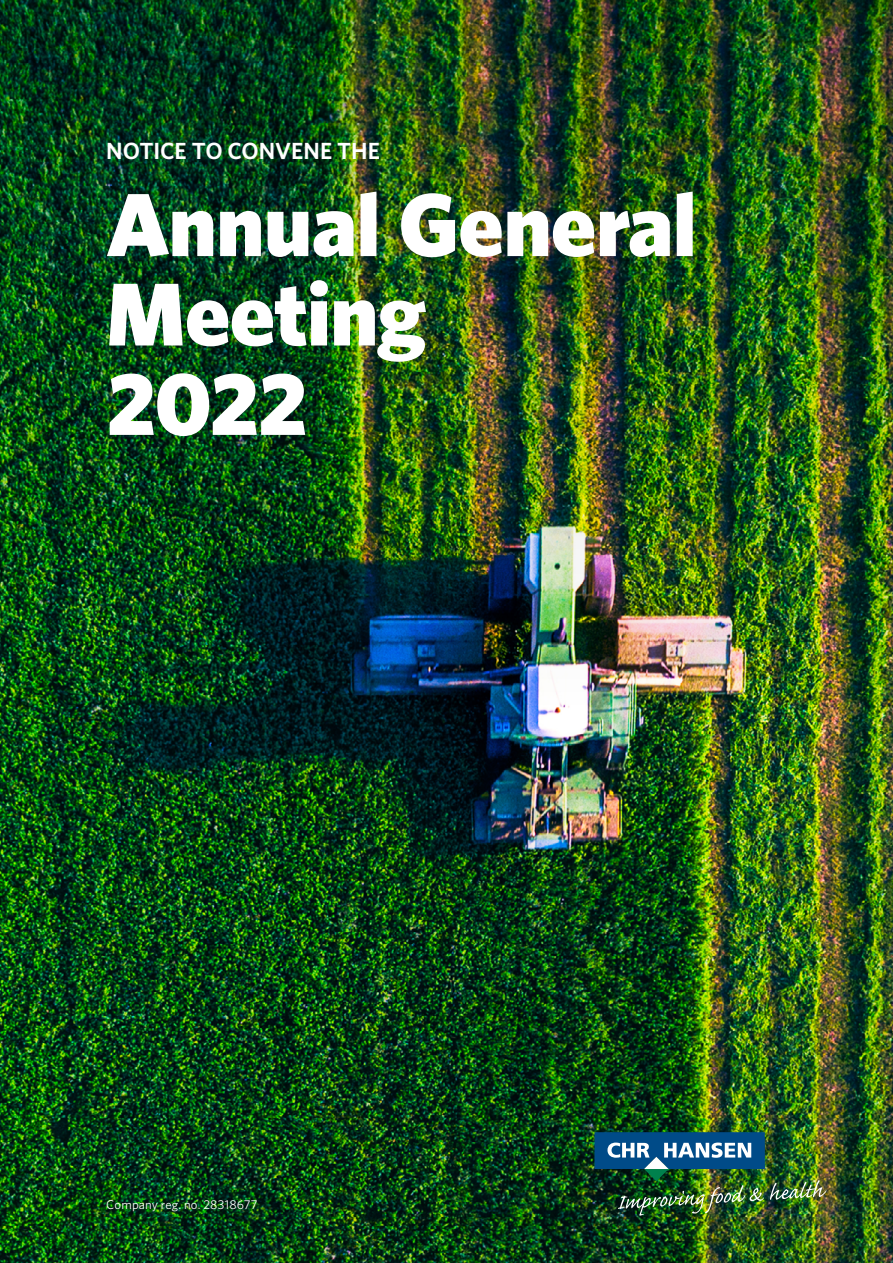
<style>
.page{position:relative;width:893px;height:1263px;background:#fff}
.page>*{position:absolute;margin:0;border:0;box-sizing:border-box;transform-origin:0 0}
.t1{font:900 89.4px/89.4px "Whitney";letter-spacing:-.01em;color:#fff}
.t2{font:600 23.4px "Whitney";letter-spacing:-.005em;color:#fff}
.t3{font:12.75px "Whitney";letter-spacing:.01em;color:#fff}
</style>
<div class="page">
<img style="left:0;top:816px;width:893px;height:447px">
<img style="left:594px;top:1132px;width:232px;height:84px">
<img style="left:0;top:0;width:893px;height:816px">
<p class="t2" style="left:106px;top:136px;width:275px">NOTICE TO CONVENE THE</p>
<p class="t1" style="left:106px;top:178px;width:592px">Annual General<br>Meeting<br>2022</p>
<p class="t3" style="left:106px;top:1196px;width:153px">Company reg. no. 28318677</p>
</div>
